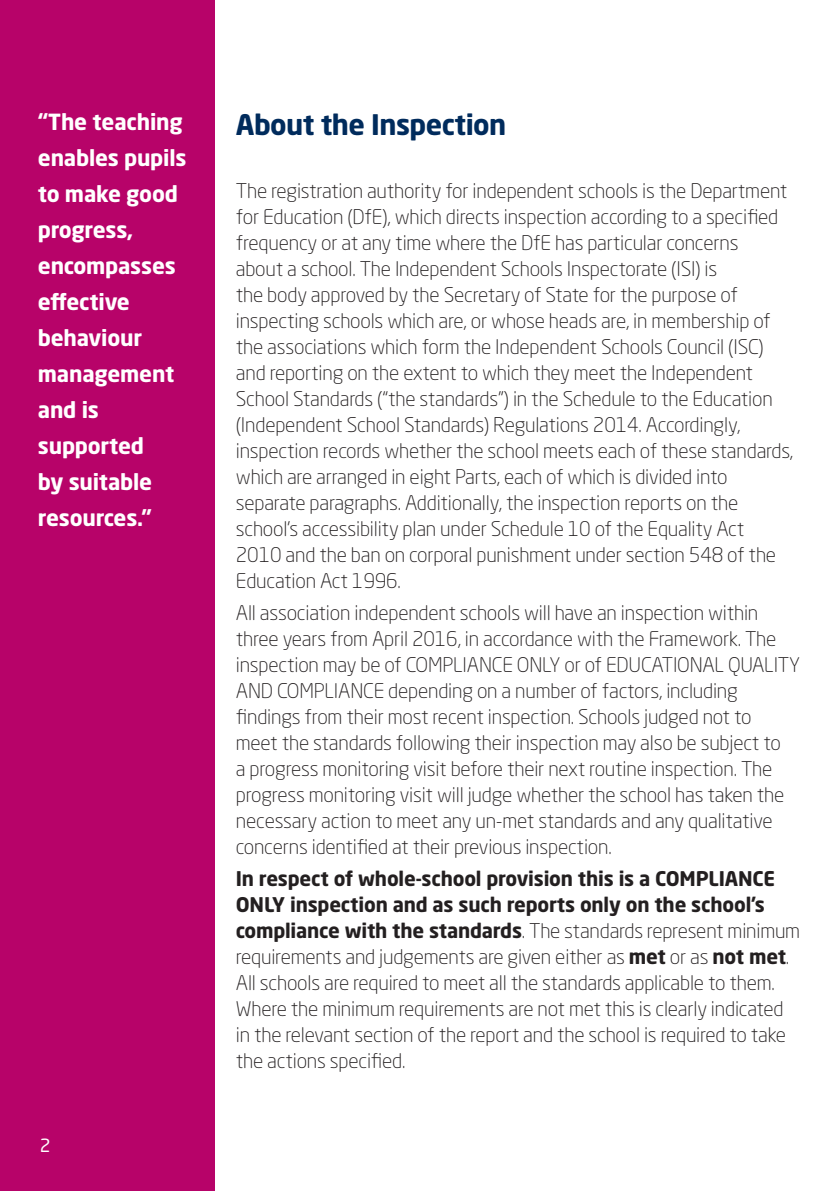
<style>
.page{position:relative;width:840px;height:1191px;background:#fff}
.page>*{position:absolute;margin:0;border:0;box-sizing:border-box;transform-origin:0 0}
.Heading_1{font:700 28px "Neo Sans Std";letter-spacing:-.02em;color:#002b5c}
.Body_copy{font:700 22px/36px "Neo Sans Std";letter-spacing:-.01em;color:#fff}
.Body_copy-2{font:300 20px/26px "Neo Sans Std";letter-spacing:-.01em;color:#231f20}
.t1{font:18px "Neo Sans Std";color:#fff}
.s1{font-weight:700}
</style>
<div class="page">
<div style="left:0;top:0;width:214px;height:1191px;background:#b70369"></div>
<p class="Body_copy" style="left:38px;top:103px;width:150px">“The teaching enables pupils to make good progress, encompasses effective behaviour management and is supported<br>by suitable resources.”</p>
<p class="t1" style="left:40px;top:1134px;width:12px">2</p>
<p class="Heading_1" style="left:236px;top:106px;width:272px">About the Inspection</p>
<p class="Body_copy-2" style="left:236px;top:178px;width:558px">The registration authority for independent schools is the Department for Education (DfE), which directs inspection according to a specified frequency or at any time where the DfE has particular concerns<br>about a school. The Independent Schools Inspectorate (ISI) is<br>the body approved by the Secretary of State for the purpose of inspecting schools which are, or whose heads are, in membership of the associations which form the Independent Schools Council (ISC) and reporting on the extent to which they meet the Independent School Standards (“the standards”) in the Schedule to the Education (Independent School Standards) Regulations 2014. Accordingly, inspection records whether the school meets each of these standards, which are arranged in eight Parts, each of which is divided into separate paragraphs. Additionally, the inspection reports on the school’s accessibility plan under Schedule 10 of the Equality Act 2010 and the ban on corporal punishment under section 548 of the Education Act 1996.</p>
<p class="Body_copy-2" style="left:236px;top:599px;width:565px">All association independent schools will have an inspection within three years from April 2016, in accordance with the Framework. The inspection may be of COMPLIANCE ONLY or of EDUCATIONAL QUALITY AND COMPLIANCE depending on a number of factors, including findings from their most recent inspection. Schools judged not to<br>meet the standards following their inspection may also be subject to<br>a progress monitoring visit before their next routine inspection. The progress monitoring visit will judge whether the school has taken the necessary action to meet any un-met standards and any qualitative concerns identified at their previous inspection.</p>
<p class="Body_copy-2" style="left:236px;top:865px;width:565px"><span class="s1">In respect of whole-school provision this is a COMPLIANCE ONLY inspection and as such reports only on the school’s compliance with the standards</span>. The standards represent minimum requirements and judgements are given either as <span class="s1">met</span> or as <span class="s1">not met</span>.<br>All schools are required to meet all the standards applicable to them.<br>Where the minimum requirements are not met this is clearly indicated in the relevant section of the report and the school is required to take the actions specified.</p>
</div>
